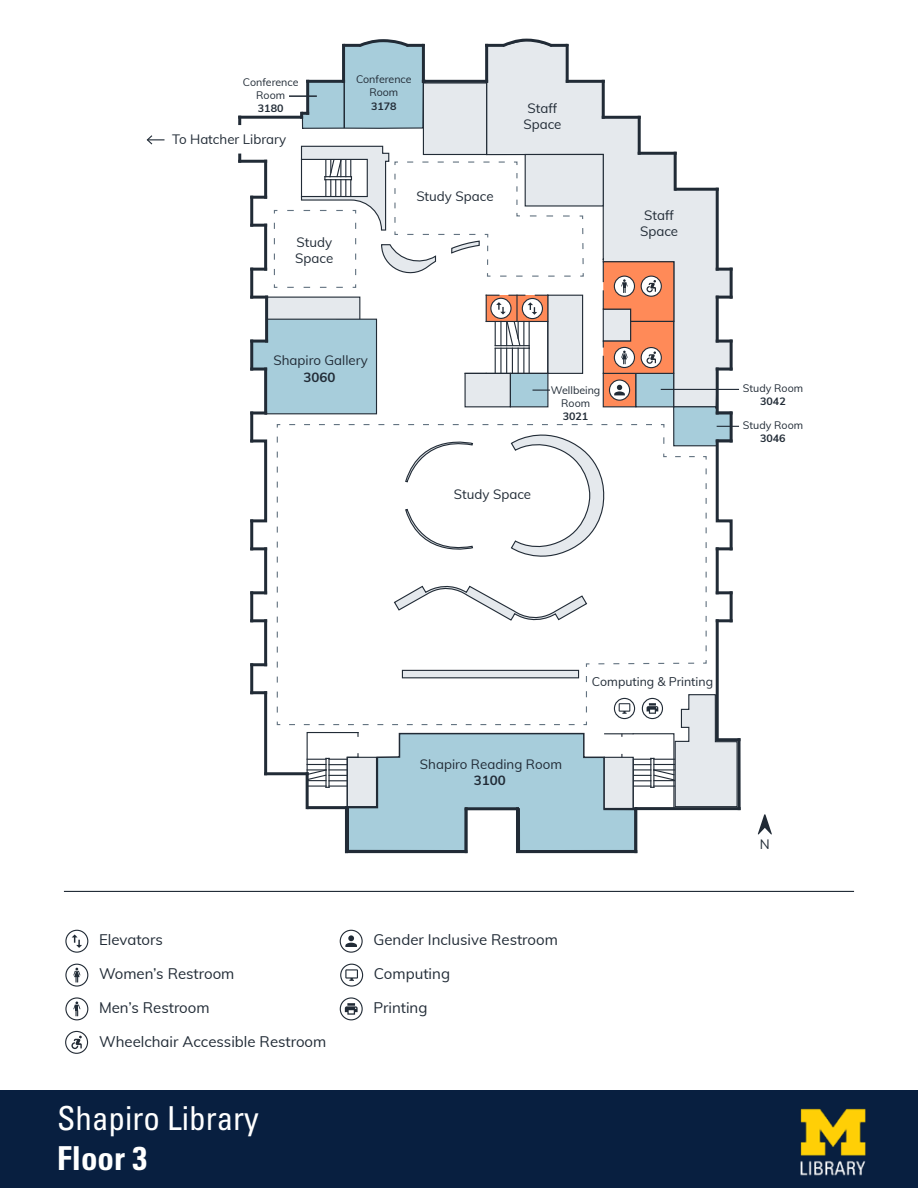
<style>
.page{position:relative;width:918px;height:1188px;background:#fff}
.page>*{position:absolute;margin:0;border:0;box-sizing:border-box;transform-origin:0 0}
.t1{font:condensed 33px/39.6px "Univers LT Std";color:#fff}
.t2{font:15px "Muli";color:#212b36}
.t3{font:13.35px/16px "Muli";color:#212b36;text-align:center}
.t4{font:12.3px "Muli";color:#212b36}
.t5{font:10.65px/12.6px "Muli";color:#212b36;text-align:center}
.t6{font:700 10.65px "Muli";color:#212b36}
.s1{font-weight:700}
</style>
<div class="page">
<div style="left:0;top:1090px;width:918px;height:98px;background:#081f40"></div>
<img style="left:800px;top:1108px;width:66px;height:68px">
<svg style="left:485px;top:43px;width:156px;height:102px"></svg>
<hr style="left:289px;top:95px;width:28px;height:2px;background:#212b36">
<div style="left:423px;top:82px;width:64px;height:73px;background:#e5e9ed;border:1px solid #212b36"></div>
<svg style="left:500px;top:38px;width:55px;height:11px"></svg>
<hr style="left:423px;top:80px;width:64px;height:3px;background:#212b36">
<hr style="left:240px;top:116px;width:62px;height:3px;background:#212b36">
<hr style="left:250px;top:341px;width:3px;height:28px;background:#212b36">
<hr style="left:346px;top:850px;width:120px;height:3px;background:#212b36">
<hr style="left:636px;top:807px;width:103px;height:3px;background:#212b36">
<hr style="left:717px;top:738px;width:22px;height:3px;background:#212b36">
<svg style="left:300px;top:39px;width:124px;height:90px"></svg>
<hr style="left:422px;top:45px;width:3px;height:36px;background:#212b36">
<hr style="left:342px;top:45px;width:3px;height:36px;background:#212b36">
<hr style="left:517px;top:850px;width:119px;height:3px;background:#212b36">
<hr style="left:250px;top:197px;width:3px;height:28px;background:#212b36">
<hr style="left:250px;top:269px;width:3px;height:28px;background:#212b36">
<hr style="left:250px;top:413px;width:3px;height:28px;background:#212b36">
<hr style="left:250px;top:521px;width:3px;height:28px;background:#212b36">
<hr style="left:250px;top:593px;width:3px;height:28px;background:#212b36">
<hr style="left:250px;top:665px;width:3px;height:28px;background:#212b36">
<hr style="left:638px;top:117px;width:3px;height:36px;background:#212b36">
<hr style="left:603px;top:116px;width:36px;height:3px;background:#212b36">
<hr style="left:602px;top:81px;width:3px;height:36px;background:#212b36">
<hr style="left:567px;top:80px;width:36px;height:3px;background:#212b36">
<hr style="left:738px;top:740px;width:3px;height:69px;background:#212b36">
<hr style="left:240px;top:160px;width:26px;height:3px;background:#212b36">
<svg style="left:238px;top:155px;width:3px;height:6px"></svg>
<svg style="left:238px;top:117px;width:3px;height:7px"></svg>
<hr style="left:407px;top:44px;width:16px;height:3px;background:#212b36">
<hr style="left:487px;top:44px;width:16px;height:3px;background:#212b36">
<hr style="left:485px;top:45px;width:3px;height:36px;background:#212b36">
<hr style="left:566px;top:45px;width:3px;height:36px;background:#212b36">
<hr style="left:551px;top:44px;width:16px;height:3px;background:#212b36">
<svg style="left:758px;top:814px;width:14px;height:20px"></svg>
<svg style="left:66px;top:998px;width:22px;height:22px"></svg>
<div style="left:65px;top:997px;width:23px;height:23px;border:1px solid #232b35;border-radius:50%"></div>
<svg style="left:73px;top:1002px;width:7px;height:14px"></svg>
<svg style="left:341px;top:964px;width:22px;height:22px"></svg>
<div style="left:340px;top:964px;width:23px;height:23px;border:1px solid #212b36;border-radius:50%"></div>
<svg style="left:345px;top:969px;width:13px;height:12px"></svg>
<svg style="left:66px;top:1031px;width:22px;height:22px"></svg>
<div style="left:65px;top:1031px;width:23px;height:23px;border:1px solid #232b35;border-radius:50%"></div>
<svg style="left:71px;top:1036px;width:11px;height:13px"></svg>
<svg style="left:66px;top:930px;width:22px;height:22px"></svg>
<div style="left:65px;top:930px;width:23px;height:23px;border:1px solid #212b36;border-radius:50%"></div>
<svg style="left:72px;top:934px;width:10px;height:14px"></svg>
<svg style="left:66px;top:964px;width:22px;height:22px"></svg>
<div style="left:65px;top:964px;width:23px;height:23px;border:1px solid #212b36;border-radius:50%"></div>
<svg style="left:73px;top:968px;width:7px;height:15px"></svg>
<svg style="left:147px;top:135px;width:17px;height:9px"></svg>
<svg style="left:340px;top:998px;width:22px;height:22px"></svg>
<div style="left:340px;top:997px;width:23px;height:23px;border:1px solid #212b36;border-radius:50%"></div>
<svg style="left:345px;top:1003px;width:13px;height:12px"></svg>
<svg style="left:340px;top:930px;width:22px;height:22px"></svg>
<div style="left:340px;top:930px;width:23px;height:23px;border:1px solid #232b35;border-radius:50%"></div>
<svg style="left:345px;top:935px;width:12px;height:12px"></svg>
<hr style="left:64px;top:891px;width:790px;height:1px;background:#212b36">
<svg style="left:251px;top:145px;width:487px;height:707px"></svg>
<p class="t5" style="left:243px;top:75px;width:57px">Conference<br>Room<br><span class="s1">3180</span></p>
<p class="t3" style="left:172px;top:130px;width:116px">To Hatcher Library</p>
<p class="t3" style="left:295px;top:234px;width:40px;text-align:left">Study<br>Space</p>
<p class="t5" style="left:356px;top:72px;width:57px">Conference<br>Room</p>
<p class="t6" style="left:371px;top:98px;width:27px">3178</p>
<p class="t3" style="left:416px;top:187px;width:79px">Study Space</p>
<p class="t3" style="left:523px;top:100px;width:40px">Staff<br>Space</p>
<p class="t3" style="left:273px;top:351px;width:96px;line-height:17px">Shapiro Gallery<br><span class="s1">3060</span></p>
<p class="t5" style="left:551px;top:384px;width:51px">Wellbeing<br>Room<br><span class="s1">3021</span></p>
<p class="t3" style="left:454px;top:486px;width:79px">Study Space</p>
<p class="t3" style="left:640px;top:207px;width:40px">Staff<br>Space</p>
<p class="t5" style="left:743px;top:382px;width:62px;line-height:13px">Study Room<br><span class="s1">3042</span></p>
<p class="t5" style="left:743px;top:419px;width:62px">Study Room<br><span class="s1">3046</span></p>
<p class="t2" style="left:99px;top:929px;width:65px">Elevators</p>
<p class="t2" style="left:99px;top:963px;width:137px">Women’s Restroom</p>
<p class="t2" style="left:99px;top:997px;width:112px">Men’s Restroom</p>
<p class="t2" style="left:99px;top:1030px;width:229px">Wheelchair Accessible Restroom</p>
<h1 class="t1" style="left:57px;top:1098px;width:203px">Shapiro Library<br><span class="s1">Floor 3</span></h1>
<p class="t3" style="left:420px;top:756px;width:144px;line-height:15.6px">Shapiro Reading Room<br><span class="s1">3100</span></p>
<p class="t4" style="left:592px;top:672px;width:123px">Computing &amp; Printing</p>
<p class="t2" style="left:373px;top:929px;width:186px">Gender Inclusive Restroom</p>
<p class="t2" style="left:374px;top:963px;width:78px">Computing</p>
<p class="t2" style="left:373px;top:997px;width:56px">Printing</p>
<p class="t3" style="left:760px;top:835px;width:11px">N</p>
</div>
